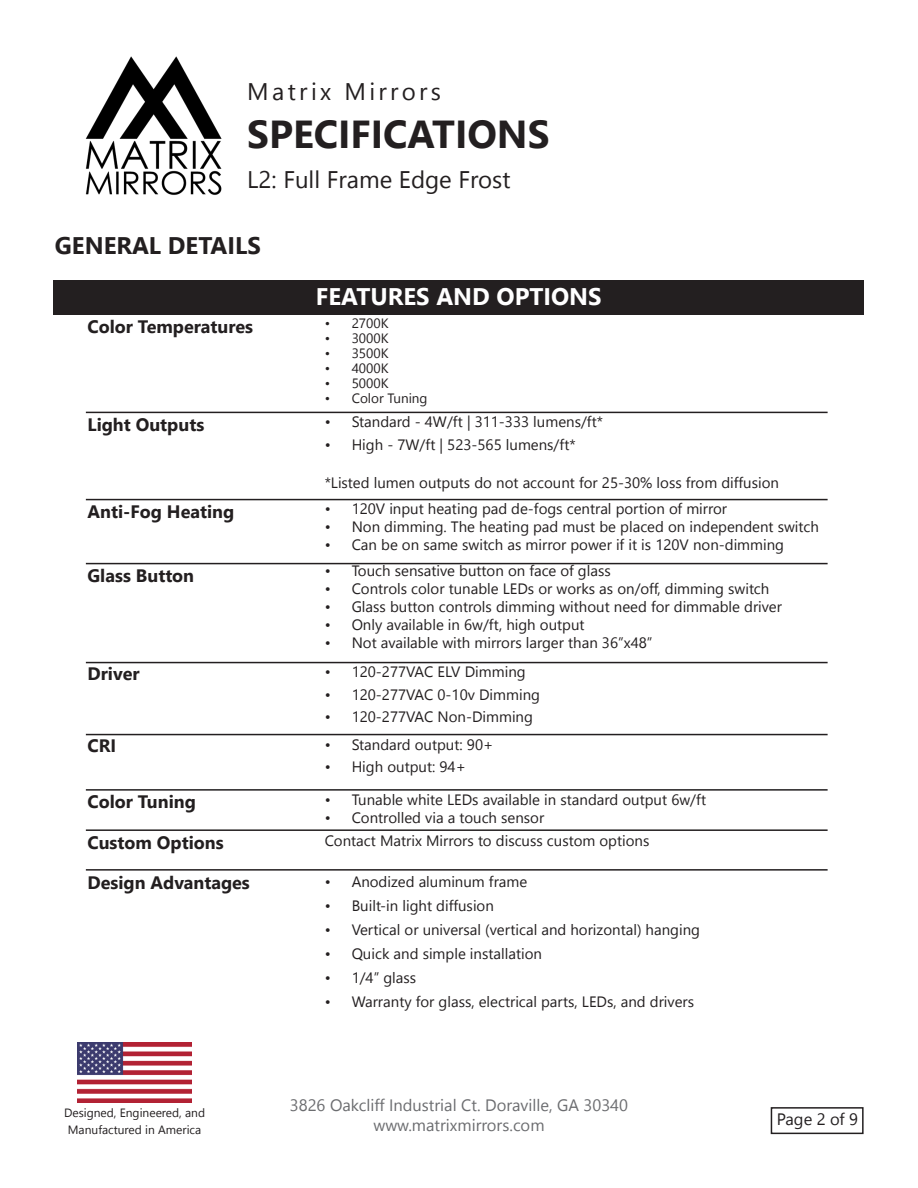
<style>
.page{position:relative;width:918px;height:1188px;background:#fff}
.page>*{position:absolute;margin:0;border:0;box-sizing:border-box;transform-origin:0 0}
.t1{font:700 39px "Nirmala UI";color:#231f20}
.t2{font:24px "Nirmala UI";color:#231f20}
.t3{font:700 24px "Nirmala UI";color:#fff}
.t4{font:700 24px "Nirmala UI";color:#231f20}
.t5{font:24px "Nirmala UI";letter-spacing:.14em;color:#231f20}
.t6{font:700 18px "Nirmala UI";color:#231f20}
.t7{font:16.5px/19.8px "Nirmala UI";color:#6c6d70;text-align:center}
.t8{font:16.5px "Nirmala UI";letter-spacing:-.01em;color:#231f20}
.t9{font:15px "Nirmala UI";color:#231f20}
.t10{font:13.5px "Nirmala UI";color:#231f20}
.t11{font:12px/16.5px "Nirmala UI";color:#231f20;text-align:center}
</style>
<div class="page">
<img style="left:85px;top:56px;width:137px;height:139px">
<div style="left:54px;top:280px;width:810px;height:35px;background:#231f20"></div>
<div style="left:771px;top:1107px;width:93px;height:27px;border:2px solid #231f20"></div>
<hr style="left:86px;top:412px;width:742px;height:1px;background:#231f20">
<hr style="left:86px;top:499px;width:742px;height:1px;background:#231f20">
<img style="left:77px;top:1042px;width:115px;height:61px">
<hr style="left:86px;top:869px;width:742px;height:2px;background:#231f20">
<hr style="left:86px;top:734px;width:742px;height:1px;background:#231f20">
<hr style="left:86px;top:789px;width:742px;height:2px;background:#231f20">
<hr style="left:86px;top:829px;width:742px;height:2px;background:#231f20">
<hr style="left:86px;top:563px;width:742px;height:1px;background:#231f20">
<hr style="left:86px;top:662px;width:742px;height:1px;background:#231f20">
<h2 class="t5" style="left:247px;top:72px;width:195px">Matrix Mirrors</h2>
<h1 class="t1" style="left:247px;top:102px;width:304px">SPECIFICATIONS</h1>
<h2 class="t2" style="left:247px;top:160px;width:265px">L2: Full Frame Edge Frost</h2>
<p class="t4" style="left:55px;top:226px;width:207px">GENERAL DETAILS</p>
<p class="t6" style="left:88px;top:312px;width:167px">Color Temperatures</p>
<p class="t6" style="left:88px;top:410px;width:118px">Light Outputs</p>
<p class="t6" style="left:88px;top:497px;width:148px">Anti-Fog Heating</p>
<p class="t3" style="left:316px;top:276px;width:287px">FEATURES AND OPTIONS</p>
<p class="t10" style="left:325px;top:313px;width:65px">• 2700K</p>
<p class="t10" style="left:325px;top:328px;width:65px">• 3000K</p>
<p class="t10" style="left:325px;top:343px;width:65px">• 3500K</p>
<p class="t10" style="left:325px;top:358px;width:65px">• 4000K</p>
<p class="t10" style="left:325px;top:373px;width:65px">• 5000K</p>
<p class="t10" style="left:325px;top:388px;width:104px">• Color Tuning</p>
<p class="t9" style="left:325px;top:410px;width:280px">• Standard - 4W/ft | 311-333 lumens/ft*</p>
<p class="t9" style="left:325px;top:432px;width:253px">• High - 7W/ft | 523-565 lumens/ft*</p>
<p class="t9" style="left:325px;top:471px;width:456px">*Listed lumen outputs do not account for 25-30% loss from diffusion</p>
<p class="t9" style="left:325px;top:497px;width:404px">• 120V input heating pad de-fogs central portion of mirror</p>
<p class="t9" style="left:325px;top:515px;width:496px">• Non dimming. The heating pad must be placed on independent switch</p>
<p class="t9" style="left:325px;top:533px;width:461px">• Can be on same switch as mirror power if it is 120V non-dimming</p>
<p class="t6" style="left:88px;top:561px;width:108px">Glass Button</p>
<p class="t9" style="left:325px;top:559px;width:288px">• Touch sensative button on face of glass</p>
<p class="t9" style="left:325px;top:577px;width:446px">• Controls color tunable LEDs or works as on/off, dimming switch</p>
<p class="t9" style="left:325px;top:595px;width:459px">• Glass button controls dimming without need for dimmable driver</p>
<p class="t9" style="left:325px;top:613px;width:262px">• Only available in 6w/ft, high output</p>
<p class="t9" style="left:325px;top:631px;width:329px">• Not available with mirrors larger than 36”x48”</p>
<p class="t6" style="left:88px;top:658px;width:54px">Driver</p>
<p class="t9" style="left:325px;top:660px;width:202px">• 120-277VAC ELV Dimming</p>
<p class="t9" style="left:325px;top:682px;width:217px">• 120-277VAC 0-10v Dimming</p>
<p class="t9" style="left:325px;top:705px;width:210px">• 120-277VAC Non-Dimming</p>
<p class="t6" style="left:88px;top:731px;width:30px">CRI</p>
<p class="t9" style="left:325px;top:732px;width:170px">• Standard output: 90+</p>
<p class="t9" style="left:325px;top:755px;width:143px">• High output: 94+</p>
<p class="t6" style="left:88px;top:787px;width:110px">Color Tuning</p>
<p class="t6" style="left:88px;top:827px;width:138px">Custom Options</p>
<p class="t9" style="left:325px;top:787px;width:383px">• Tunable white LEDs available in standard output 6w/ft</p>
<p class="t9" style="left:325px;top:805px;width:221px">• Controlled via a touch sensor</p>
<p class="t9" style="left:325px;top:829px;width:326px">Contact Matrix Mirrors to discuss custom options</p>
<p class="t6" style="left:88px;top:868px;width:164px">Design Advantages</p>
<p class="t9" style="left:325px;top:869px;width:204px">• Anodized aluminum frame</p>
<p class="t9" style="left:325px;top:893px;width:171px">• Built-in light diffusion</p>
<p class="t9" style="left:325px;top:917px;width:377px">• Vertical or universal (vertical and horizontal) hanging</p>
<p class="t9" style="left:325px;top:941px;width:219px">• Quick and simple installation</p>
<p class="t9" style="left:325px;top:965px;width:93px">• 1/4” glass</p>
<p class="t9" style="left:325px;top:989px;width:371px">• Warranty for glass, electrical parts, LEDs, and drivers</p>
<p class="t11" style="left:64px;top:1104px;width:143px">Designed, Engineered, and<br>Manufactured in America</p>
<p class="t7" style="left:290px;top:1094px;width:340px">3826 Oakcliff Industrial Ct. Doraville, GA 30340 www.matrixmirrors.com</p>
<p class="t8" style="left:777px;top:1106px;width:83px">Page 2 of 9</p>
</div>
